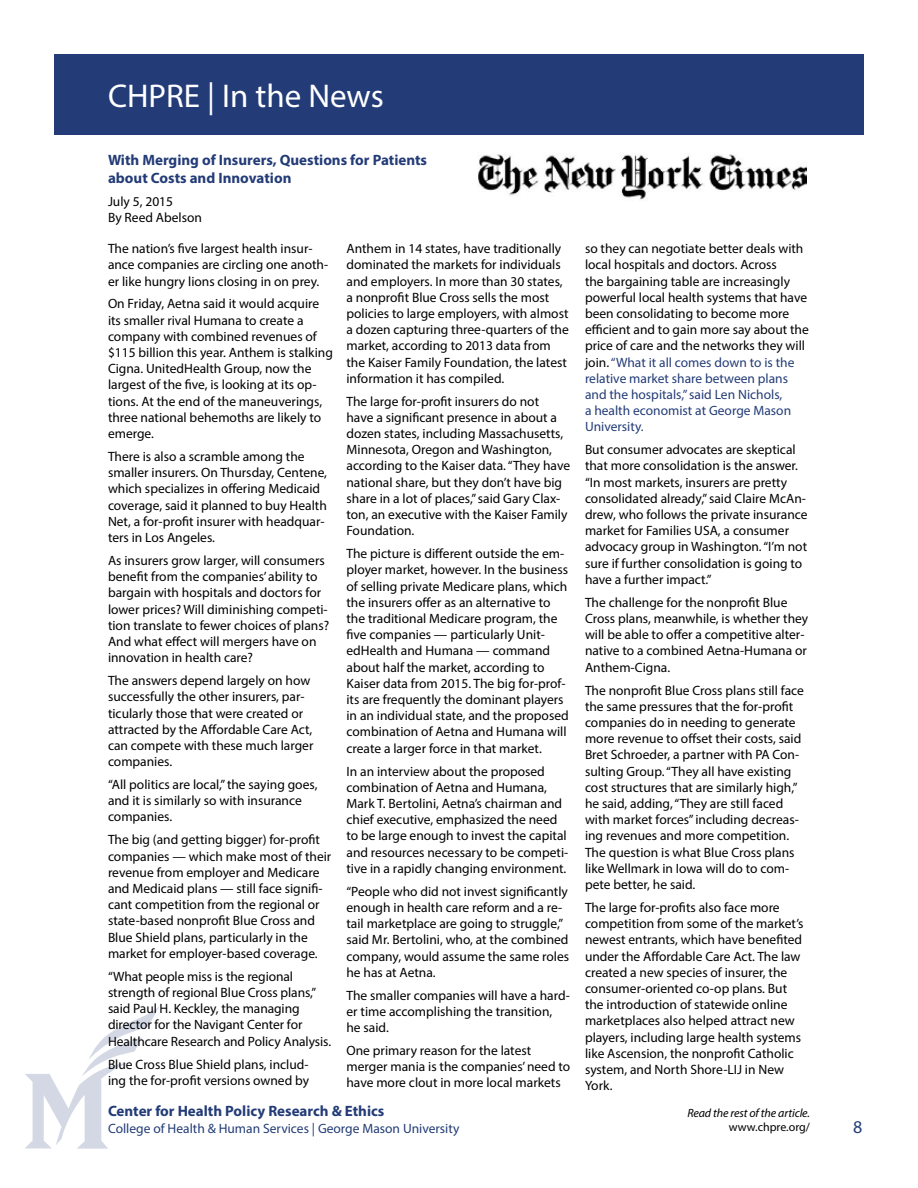
<style>
.page{position:relative;width:918px;height:1188px;background:#fff}
.page>*{position:absolute;margin:0;border:0;box-sizing:border-box;transform-origin:0 0}
.t1{font:33px "Myriad Pro";color:#fff}
.t2{font:18px "Myriad Pro";color:#233c77}
.t3{font:700 15px/18px "Myriad Pro";color:#233c77}
.t4{font:13.5px/16.2px "Myriad Pro";color:#000}
.t5{font:13.5px "Myriad Pro";color:#233c77}
.t6{font:italic 12px "Myriad Pro";letter-spacing:-.01em;color:#000}
.t7{font:12px "Myriad Pro";color:#000}
.s1{color:#233c77}
</style>
<div class="page">
<div style="left:54px;top:54px;width:810px;height:81px;background:#233c77"></div>
<svg style="left:25px;top:1007px;width:134px;height:142px"></svg>
<img style="left:478px;top:154px;width:329px;height:46px">
<h1 class="t1" style="left:108px;top:75px;width:277px">CHPRE | In the News</h1>
<p class="t3" style="left:108px;top:150px;width:321px">With Merging of Insurers, Questions for Patients about Costs and Innovation</p>
<p class="t4" style="left:108px;top:193px;width:96px">July 5, 2015<br>By Reed Abelson</p>
<p class="t4" style="left:108px;top:240px;width:222px">The nation’s five largest health insur&shy;ance companies are circling one anoth&shy;er like hungry lions closing in on prey.</p>
<p class="t4" style="left:108px;top:296px;width:227px">On Friday, Aetna said it would acquire its smaller rival Humana to create a company with combined revenues of $115 billion this year. Anthem is stalking Cigna. UnitedHealth Group, now the largest of the five, is looking at its op&shy;tions. At the end of the maneuverings, three national behemoths are likely to emerge.</p>
<p class="t4" style="left:108px;top:448px;width:221px">There is also a scramble among the smaller insurers. On Thursday, Centene, which specializes in offering Medicaid coverage, said it planned to buy Health Net, a for-profit insurer with headquar&shy;ters in Los Angeles.</p>
<p class="t4" style="left:108px;top:552px;width:223px">As insurers grow larger, will consumers benefit from the companies’ ability to bargain with hospitals and doctors for lower prices? Will diminishing competi&shy;tion translate to fewer choices of plans?<br>And what effect will mergers have on innovation in health care?</p>
<p class="t4" style="left:108px;top:672px;width:207px">The answers depend largely on how successfully the other insurers, par&shy;ticularly those that were created or attracted by the Affordable Care Act, can compete with these much larger companies.</p>
<p class="t4" style="left:108px;top:776px;width:211px">“All politics are local,” the saying goes, and it is similarly so with insurance companies.</p>
<p class="t4" style="left:108px;top:832px;width:225px">The big (and getting bigger) for-profit companies — which make most of their revenue from employer and Medicare and Medicaid plans — still face signifi&shy;cant competition from the regional or state-based nonprofit Blue Cross and Blue Shield plans, particularly in the market for employer-based coverage.</p>
<p class="t4" style="left:108px;top:968px;width:225px">“What people miss is the regional strength of regional Blue Cross plans,” said Paul H. Keckley, the managing director for the Navigant Center for Healthcare Research and Policy Analysis.</p>
<p class="t4" style="left:108px;top:1056px;width:203px">Blue Cross Blue Shield plans, includ&shy;ing the for-profit versions owned by</p>
<p class="t4" style="left:347px;top:240px;width:224px">Anthem in 14 states, have traditionally dominated the markets for individuals and employers. In more than 30 states, a nonprofit Blue Cross sells the most policies to large employers, with almost a dozen capturing three-quarters of the market, according to 2013 data from the Kaiser Family Foundation, the latest information it has compiled.</p>
<p class="t4" style="left:347px;top:393px;width:225px">The large for-profit insurers do not<br>have a significant presence in about a dozen states, including Massachusetts, Minnesota, Oregon and Washington, according to the Kaiser data. “They have national share, but they don’t have big share in a lot of places,” said Gary Clax&shy;ton, an executive with the Kaiser Family Foundation.</p>
<p class="t4" style="left:347px;top:545px;width:224px">The picture is different outside the em&shy;ployer market, however. In the business of selling private Medicare plans, which the insurers offer as an alternative to the traditional Medicare program, the five companies — particularly Unit&shy;edHealth and Humana — command about half the market, according to Kaiser data from 2015. The big for-prof&shy;its are frequently the dominant players in an individual state, and the proposed combination of Aetna and Humana will create a larger force in that market.</p>
<p class="t4" style="left:347px;top:763px;width:223px">In an interview about the proposed combination of Aetna and Humana, Mark T. Bertolini, Aetna’s chairman and chief executive, emphasized the need to be large enough to invest the capital and resources necessary to be competi&shy;tive in a rapidly changing environment.</p>
<p class="t4" style="left:347px;top:883px;width:224px">“People who did not invest significantly enough in health care reform and a re&shy;tail marketplace are going to struggle,” said Mr. Bertolini, who, at the combined company, would assume the same roles he has at Aetna.</p>
<p class="t4" style="left:347px;top:987px;width:225px">The smaller companies will have a hard&shy;er time accomplishing the transition, he said.</p>
<p class="t4" style="left:347px;top:1042px;width:225px">One primary reason for the latest merger mania is the companies’ need to have more clout in more local markets</p>
<p class="t4" style="left:585px;top:240px;width:225px">so they can negotiate better deals with local hospitals and doctors. Across<br>the bargaining table are increasingly powerful local health systems that have been consolidating to become more efficient and to gain more say about the price of care and the networks they will join. <span class="s1">“What it all comes down to is the relative market share between plans and the hospitals,” said Len Nichols,<br>a health economist at George Mason University.</span></p>
<p class="t4" style="left:585px;top:441px;width:224px">But consumer advocates are skeptical that more consolidation is the answer. “In most markets, insurers are pretty consolidated already,” said Claire McAn&shy;drew, who follows the private insurance market for Families USA, a consumer advocacy group in Washington. “I’m not sure if further consolidation is going to have a further impact.”</p>
<p class="t4" style="left:585px;top:594px;width:225px">The challenge for the nonprofit Blue Cross plans, meanwhile, is whether they will be able to offer a competitive alter&shy;native to a combined Aetna-Humana or Anthem-Cigna.</p>
<p class="t4" style="left:585px;top:682px;width:220px">The nonprofit Blue Cross plans still face the same pressures that the for-profit companies do in needing to generate more revenue to offset their costs, said Bret Schroeder, a partner with PA Con&shy;sulting Group. “They all have existing cost structures that are similarly high,” he said, adding, “They are still faced with market forces” including decreas&shy;ing revenues and more competition.<br>The question is what Blue Cross plans like Wellmark in Iowa will do to com&shy;pete better, he said.</p>
<p class="t4" style="left:585px;top:899px;width:220px">The large for-profits also face more competition from some of the market’s newest entrants, which have benefited under the Affordable Care Act. The law created a new species of insurer, the consumer-oriented co-op plans. But the introduction of statewide online marketplaces also helped attract new players, including large health systems like Ascension, the nonprofit Catholic system, and North Shore-LIJ in New York.</p>
<p class="t3" style="left:108px;top:1101px;width:278px">Center for Health Policy Research &amp; Ethics</p>
<p class="t5" style="left:108px;top:1121px;width:353px">College of Health &amp; Human Services | George Mason University</p>
<h2 class="t2" style="left:853px;top:1116px;width:11px">8</h2>
<p class="t6" style="left:687px;top:1106px;width:124px">Read the rest of the article.</p>
<p class="t7" style="left:729px;top:1120px;width:83px">www.chpre.org/</p>
</div>
